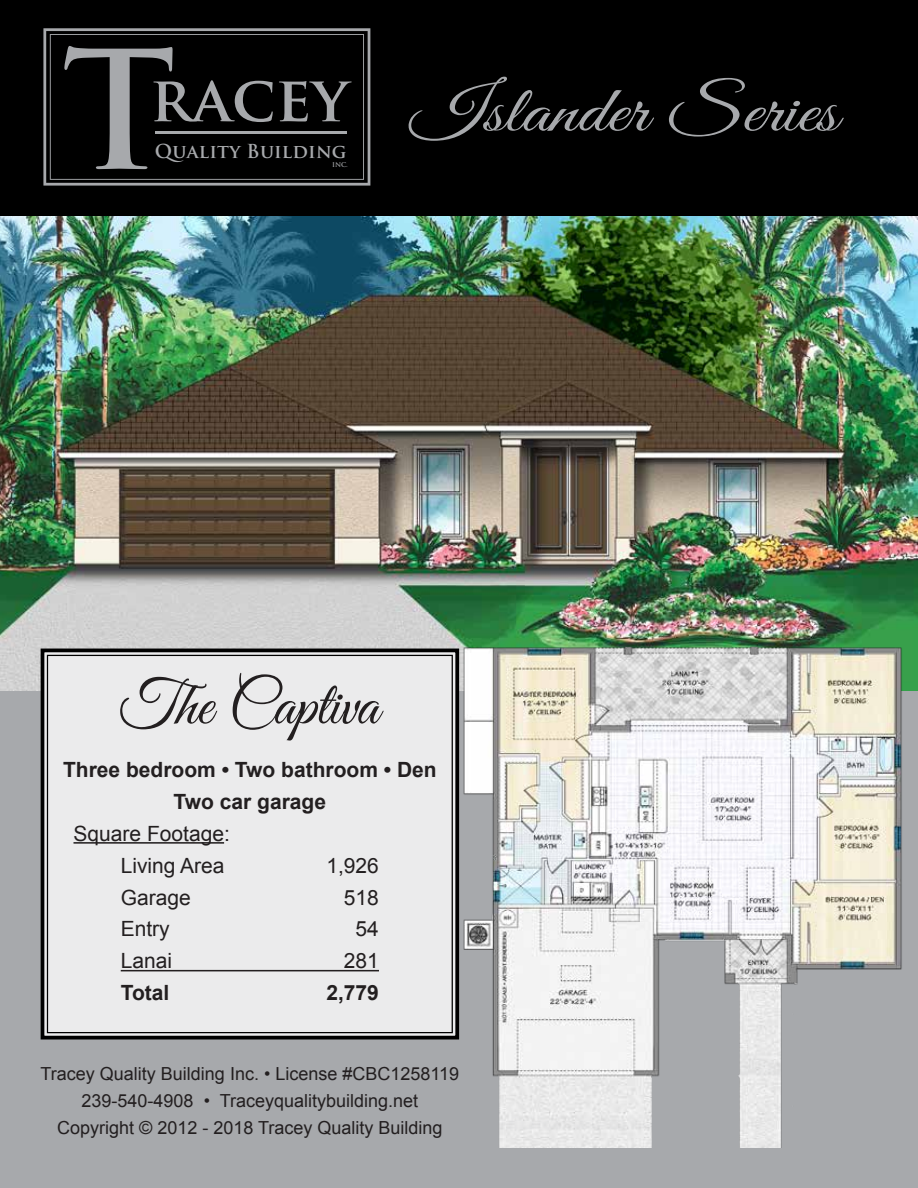
<style>
.page{position:relative;width:918px;height:1188px;background:#fff}
.page>*{position:absolute;margin:0;border:0;box-sizing:border-box;transform-origin:0 0}
.t1{font:700 160.05px "Trajan Pro";color:#a7a9ac}
.t2{font:64.8px "Great Vibes";color:#a7a9ac;scale:1.25 1}
.t3{font:63px "Great Vibes";color:#231f20}
.t4{font:700 62.1px "Trajan Pro";color:#a7a9ac}
.t5{font:21px/32px "Arial";color:#231f20;text-align:right}
.t6{font:700 21px/32px "Arial";color:#231f20;text-align:center}
.t7{font:700 18.75px "Trajan Pro";letter-spacing:.01em;color:#a7a9ac}
.t8{font:18px/27px "Arial";color:#231f20;text-align:center}
.t9{font:700 6.45px "Trajan Pro";color:#a7a9ac}
</style>
<div class="page">
<img style="left:0;top:216px;width:918px;height:475px">
<div style="left:0;top:691px;width:918px;height:497px;background:#a7a9ac"></div>
<div style="left:0;top:0;width:918px;height:216px;background:#000"></div>
<svg style="left:43px;top:28px;width:327px;height:158px"></svg>
<svg style="left:50px;top:34px;width:314px;height:146px"></svg>
<hr style="left:155px;top:131px;width:192px;height:3px;background:#a7a9ac">
<img style="left:457px;top:621px;width:452px;height:527px">
<div style="left:39px;top:647px;width:422px;height:394px;background:#ebebec"></div>
<div style="left:47px;top:655px;width:406px;height:378px;border:1px solid #000"></div>
<hr style="left:74px;top:842px;width:150px;height:2px;background:#231f20">
<hr style="left:121px;top:970px;width:258px;height:1px;background:#231f20">
<h1 class="t1" style="left:62px;top:11px;width:115px">T</h1>
<h3 class="t4" style="left:150px;top:60px;width:200px">racey</h3>
<p class="t7" style="left:155px;top:139px;width:193px">Quality Building</p>
<p class="t9" style="left:332px;top:161px;width:17px">INC.</p>
<h2 class="t2" style="left:410px;top:76px;width:344px">Islander Series</h2>
<h3 class="t3" style="left:118px;top:670px;width:262px">The Captiva</h3>
<p class="t6" style="left:63px;top:754px;width:375px">Three bedroom • Two bathroom • Den<br>Two car garage</p>
<p class="t5" style="left:73px;top:818px;width:158px">Square Footage:<br>Living Area</p>
<p class="t5" style="left:326px;top:849px;width:54px">1,926</p>
<p class="t5" style="left:121px;top:881px;width:72px">Garage</p>
<p class="t5" style="left:344px;top:881px;width:37px">518</p>
<p class="t5" style="left:121px;top:913px;width:51px">Entry</p>
<p class="t5" style="left:356px;top:913px;width:25px">54</p>
<p class="t5" style="left:121px;top:945px;width:53px">Lanai</p>
<p class="t5" style="left:344px;top:945px;width:37px">281</p>
<p class="t6" style="left:121px;top:978px;width:50px">Total</p>
<p class="t6" style="left:326px;top:978px;width:54px">2,779</p>
<p class="t8" style="left:41px;top:1061px;width:420px">Tracey Quality Building Inc. • License #CBC1258119<br>239-540-4908 • Traceyqualitybuilding.net<br>Copyright © 2012 - 2018 Tracey Quality Building</p>
</div>
